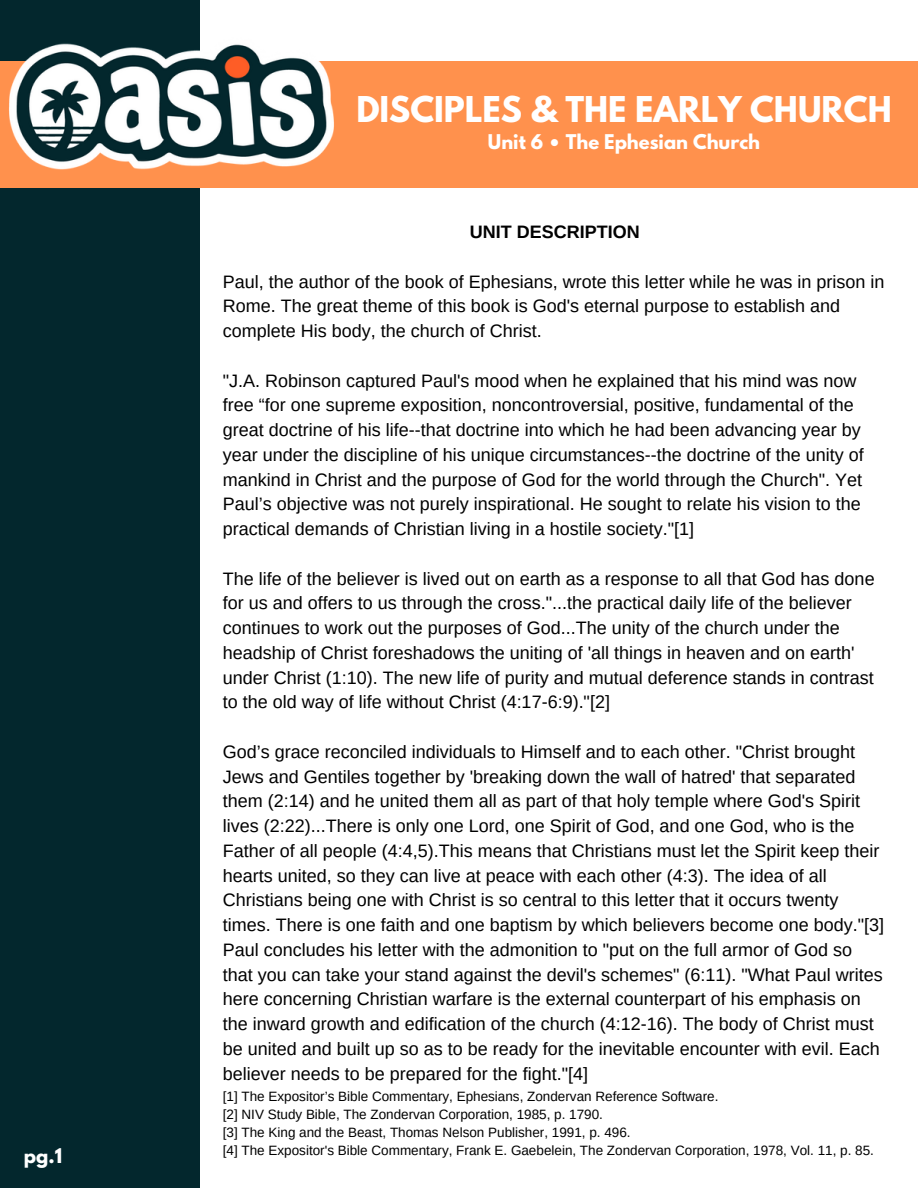
<style>
.page{position:relative;width:918px;height:1188px;background:#fff}
.page>*{position:absolute;margin:0;border:0;box-sizing:border-box;transform-origin:0 0}
.t1{font:700 31.5px "League Spartan";color:#fff}
.t2{font:18px/24.8px "Arimo";color:#000}
.t3{font:700 18px "League Spartan";color:#fff}
.t4{font:700 18px "Arimo";color:#000}
.t5{font:13.5px "Arimo";color:#000}
</style>
<div class="page">
<div style="left:0;top:0;width:199px;height:1188px;background:#03272d"></div>
<div style="left:0;top:62px;width:918px;height:126px;background:#ff914d"></div>
<img style="left:7px;top:37px;width:330px;height:132px">
<p class="t3" style="left:24px;top:1146px;width:40px">pg.1</p>
<p class="t1" style="left:356px;top:94px;width:537px">DISCIPLES &amp; THE EARLY CHURCH</p>
<h1 class="t3" style="left:488px;top:133px;width:274px">Unit 6 • The Ephesian Church</h1>
<h3 class="t4" style="left:470px;top:222px;width:171px">UNIT DESCRIPTION</h3>
<h2 class="t2" style="left:223px;top:269px;width:663px">Paul, the author of the book of Ephesians, wrote this letter while he was in prison in<br>Rome. The great theme of this book is God's eternal purpose to establish and complete His body, the church of Christ.</h2>
<p class="t2" style="left:223px;top:368px;width:642px">"J.A. Robinson captured Paul's mood when he explained that his mind was now free “for one supreme exposition, noncontroversial, positive, fundamental of the great doctrine of his life--that doctrine into which he had been advancing year by year under the discipline of his unique circumstances--the doctrine of the unity of mankind in Christ and the purpose of God for the world through the Church". Yet Paul’s objective was not purely inspirational. He sought to relate his vision to the practical demands of Christian living in a hostile society."[1]</p>
<p class="t2" style="left:223px;top:566px;width:653px">The life of the believer is lived out on earth as a response to all that God has done for us and offers to us through the cross."...the practical daily life of the believer continues to work out the purposes of God...The unity of the church under the headship of Christ foreshadows the uniting of 'all things in heaven and on earth' under Christ (1:10). The new life of purity and mutual deference stands in contrast to the old way of life without Christ (4:17-6:9)."[2]</p>
<p class="t2" style="left:223px;top:739px;width:663px">God’s grace reconciled individuals to Himself and to each other. "Christ brought Jews and Gentiles together by 'breaking down the wall of hatred' that separated them (2:14) and he united them all as part of that holy temple where God's Spirit lives (2:22)...There is only one Lord, one Spirit of God, and one God, who is the Father of all people (4:4,5).This means that Christians must let the Spirit keep their hearts united, so they can live at peace with each other (4:3). The idea of all Christians being one with Christ is so central to this letter that it occurs twenty times. There is one faith and one baptism by which believers become one body."[3]</p>
<p class="t2" style="left:223px;top:937px;width:662px">Paul concludes his letter with the admonition to "put on the full armor of God so that you can take your stand against the devil's schemes" (6:11). "What Paul writes here concerning Christian warfare is the external counterpart of his emphasis on the inward growth and edification of the church (4:12-16). The body of Christ must be united and built up so as to be ready for the inevitable encounter with evil. Each believer needs to be prepared for the fight."[4]</p>
<p class="t5" style="left:223px;top:1089px;width:497px">[1] The Expositor’s Bible Commentary, Ephesians, Zondervan Reference Software.</p>
<p class="t5" style="left:223px;top:1107px;width:382px">[2] NIV Study Bible, The Zondervan Corporation, 1985, p. 1790.</p>
<p class="t5" style="left:223px;top:1125px;width:409px">[3] The King and the Beast, Thomas Nelson Publisher, 1991, p. 496.</p>
<p class="t5" style="left:223px;top:1143px;width:653px">[4] The Expositor's Bible Commentary, Frank E. Gaebelein, The Zondervan Corporation, 1978, Vol. 11, p. 85.</p>
</div>
